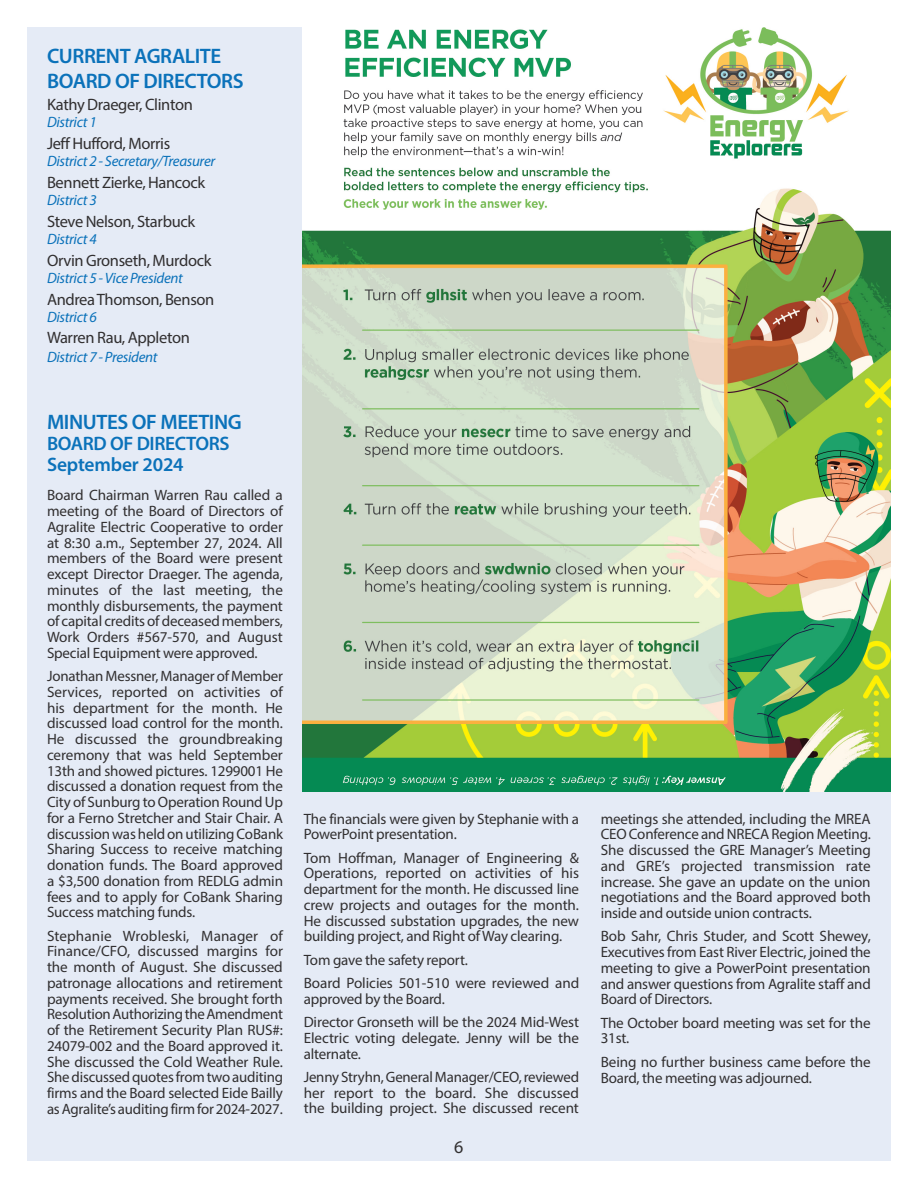
<style>
.page{position:relative;width:918px;height:1188px;background:#fff}
.page>*{position:absolute;margin:0;border:0;box-sizing:border-box;transform-origin:0 0}
.Titles{font:600 21px/25.2px "Myriad Pro";letter-spacing:-.02em;color:#0b72ba}
.Titles-2{font:600 19.5px "Myriad Pro";letter-spacing:-.02em;color:#0b72ba}
.t1{font:18px "Myriad Pro";color:#312f30}
.Board_of_Directors{font:16.5px "Myriad Pro";letter-spacing:-.02em;color:#312f30}
.Board_of_Directors-2{font:15px/15.8px "Myriad Pro";letter-spacing:-.01em;color:#312f30;text-align:justify}
.Board_of_Directors-3{font:italic 15px "Myriad Pro";letter-spacing:-.02em;color:#0b72ba}
</style>
<div class="page">
<img style="left:301px;top:27px;width:590px;height:765px">
<div style="left:27px;top:792px;width:864px;height:369px;background:#e5ebf6"></div>
<div style="left:27px;top:27px;width:274px;height:1115px;background:#e5ebf6"></div>
<p class="Titles" style="left:47px;top:43px;width:198px">CURRENT AGRALITE<br>BOARD OF DIRECTORS</p>
<p class="Board_of_Directors" style="left:47px;top:94px;width:147px">Kathy Draeger, Clinton</p>
<p class="Board_of_Directors-3" style="left:47px;top:113px;width:51px">District 1</p>
<p class="Board_of_Directors" style="left:47px;top:133px;width:125px">Jeff Hufford, Morris</p>
<p class="Board_of_Directors-3" style="left:47px;top:152px;width:170px">District 2 - Secretary/Treasurer</p>
<p class="Board_of_Directors" style="left:47px;top:172px;width:160px">Bennett Zierke, Hancock</p>
<p class="Board_of_Directors-3" style="left:47px;top:191px;width:51px">District 3</p>
<p class="Board_of_Directors" style="left:47px;top:211px;width:150px">Steve Nelson, Starbuck</p>
<p class="Board_of_Directors-3" style="left:47px;top:230px;width:51px">District 4</p>
<p class="Board_of_Directors" style="left:47px;top:250px;width:166px">Orvin Gronseth, Murdock</p>
<p class="Board_of_Directors-3" style="left:47px;top:268px;width:137px">District 5 - Vice President</p>
<p class="Board_of_Directors" style="left:47px;top:289px;width:169px">Andrea Thomson, Benson</p>
<p class="Board_of_Directors-3" style="left:47px;top:307px;width:51px">District 6</p>
<p class="Board_of_Directors" style="left:47px;top:328px;width:144px">Warren Rau, Appleton</p>
<p class="Board_of_Directors-3" style="left:47px;top:348px;width:112px">District 7 - President</p>
<p class="Titles" style="left:47px;top:409px;width:196px">MINUTES OF MEETING</p>
<p class="Titles-2" style="left:47px;top:431px;width:184px">BOARD OF DIRECTORS</p>
<p class="Titles-2" style="left:47px;top:452px;width:138px">September 2024</p>
<p class="Board_of_Directors-2" style="left:47px;top:487px;width:238px">Board Chairman Warren Rau called a meeting of the Board of Directors of Agralite Electric Cooperative to order at 8:30 a.m., September 27, 2024. All members of the Board were present except Director Draeger. The agenda, minutes of the last meeting, the monthly disbursements, the payment of capital credits of deceased members, Work Orders #567-570, and August Special Equipment were approved.</p>
<p class="Board_of_Directors-2" style="left:47px;top:668px;width:238px">Jonathan Messner, Manager of Member Services, reported on activities of his department for the month. He discussed load control for the month.<br>He discussed the groundbreaking ceremony that was held September 13th and showed pictures. 1299001 He discussed a donation request from the City of Sunburg to Operation Round Up for a Ferno Stretcher and Stair Chair. A discussion was held on utilizing CoBank Sharing Success to receive matching donation funds. The Board approved a $3,500 donation from REDLG admin fees and to apply for CoBank Sharing Success matching funds.</p>
<p class="Board_of_Directors-2" style="left:47px;top:928px;width:238px">Stephanie Wrobleski, Manager of Finance/CFO, discussed margins for the month of August. She discussed patronage allocations and retirement payments received. She brought forth Resolution Authorizing the Amendment of the Retirement Security Plan RUS#:<br>24079-002 and the Board approved it.<br>She discussed the Cold Weather Rule.<br>She discussed quotes from two auditing firms and the Board selected Eide Bailly as Agralite’s auditing firm for 2024-2027.</p>
<p class="Board_of_Directors-2" style="left:304px;top:810px;width:277px">The financials were given by Stephanie with a<br>PowerPoint presentation.</p>
<p class="Board_of_Directors-2" style="left:304px;top:849px;width:277px">Tom Hoffman, Manager of Engineering &amp; Operations, reported on activities of his department for the month. He discussed line crew projects and outages for the month.<br>He discussed substation upgrades, the new building project, and Right of Way clearing.</p>
<p class="Board_of_Directors-2" style="left:304px;top:952px;width:166px">Tom gave the safety report.</p>
<p class="Board_of_Directors-2" style="left:304px;top:975px;width:277px">Board Policies 501-510 were reviewed and approved by the Board.</p>
<p class="Board_of_Directors-2" style="left:304px;top:1014px;width:277px">Director Gronseth will be the 2024 Mid-West Electric voting delegate. Jenny will be the alternate.</p>
<p class="Board_of_Directors-2" style="left:304px;top:1069px;width:277px">Jenny Stryhn, General Manager/CEO, reviewed her report to the board. She discussed the building project. She discussed recent</p>
<p class="t1" style="left:454px;top:1136px;width:11px">6</p>
<p class="Board_of_Directors-2" style="left:601px;top:810px;width:272px">meetings she attended, including the MREA CEO Conference and NRECA Region Meeting.<br>She discussed the GRE Manager’s Meeting and GRE’s projected transmission rate increase. She gave an update on the union negotiations and the Board approved both inside and outside union contracts.</p>
<p class="Board_of_Directors-2" style="left:601px;top:928px;width:272px">Bob Sahr, Chris Studer, and Scott Shewey, Executives from East River Electric, joined the meeting to give a PowerPoint presentation and answer questions from Agralite staff and Board of Directors.</p>
<p class="Board_of_Directors-2" style="left:601px;top:1015px;width:271px">The October board meeting was set for the<br>31st.</p>
<p class="Board_of_Directors-2" style="left:601px;top:1054px;width:272px">Being no further business came before the<br>Board, the meeting was adjourned.</p>
</div>
